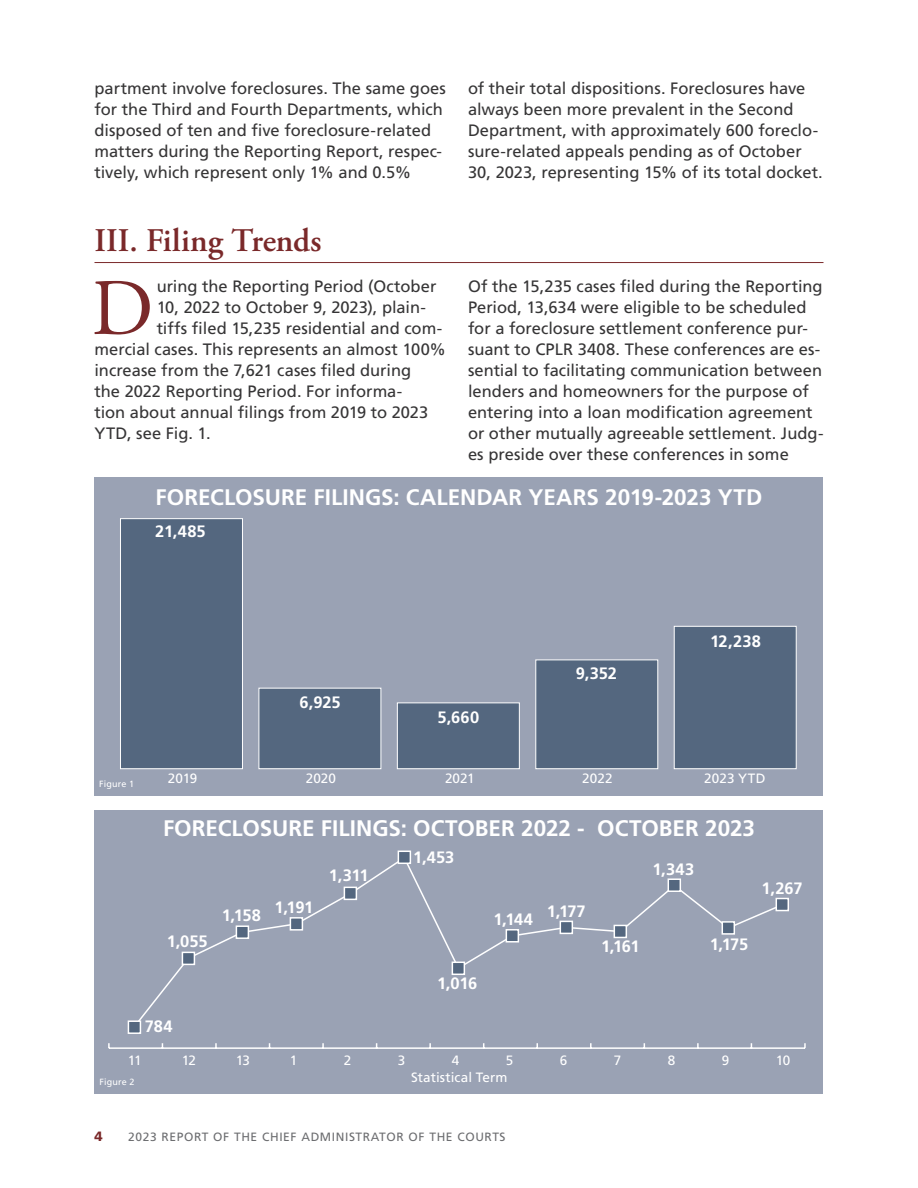
<style>
.page{position:relative;width:918px;height:1188px;background:#fff}
.page>*{position:absolute;margin:0;border:0;box-sizing:border-box;transform-origin:0 0}
.P_-_Drop{font:79.8px "Adobe Garamond Pro";color:#7a292a}
.t1{font:600 33px "Adobe Garamond Pro";color:#7a292a}
.t2{font:700 22.5px "Frutiger LT Std";color:#fff}
.P_-_Drop-2{font:16.5px/21px "Frutiger LT Std";color:#363536}
.t3{font:700 16.5px "Frutiger LT Std";letter-spacing:-.005em;color:#fff}
.t4{font:13.5px "Frutiger LT Std";letter-spacing:.005em;color:#fff}
.t5{font:900 13.5px "Frutiger LT Std";color:#7a292a}
.t6{font:12px "Frutiger LT Std";letter-spacing:.05em;color:#6c6d70}
.t7{font:9px "Frutiger LT Std";letter-spacing:.02em;color:#fff}
</style>
<div class="page">
<div style="left:94px;top:477px;width:730px;height:319px;background:#9aa2b4"></div>
<div style="left:94px;top:810px;width:730px;height:283px;background:#9aa2b4"></div>
<div style="left:120px;top:518px;width:123px;height:251px;background:#54677f;border:1px solid #fff"></div>
<div style="left:259px;top:688px;width:122px;height:81px;background:#54677f;border:1px solid #fff"></div>
<div style="left:397px;top:703px;width:123px;height:66px;background:#54677f;border:1px solid #fff"></div>
<div style="left:535px;top:660px;width:123px;height:109px;background:#54677f;border:1px solid #fff"></div>
<div style="left:674px;top:626px;width:123px;height:143px;background:#54677f;border:1px solid #fff"></div>
<hr style="left:94px;top:262px;width:730px;height:1px;background:#7a292a">
<hr style="left:109px;top:1047px;width:696px;height:2px;background:#fff">
<svg style="left:139px;top:856px;width:645px;height:173px"></svg>
<div style="left:128px;top:1020px;width:13px;height:14px;background:#54677f;border:2px solid #fff"></div>
<div style="left:182px;top:952px;width:13px;height:13px;background:#54677f;border:2px solid #fff"></div>
<div style="left:236px;top:925px;width:13px;height:14px;background:#54677f;border:2px solid #fff"></div>
<div style="left:290px;top:917px;width:13px;height:14px;background:#54677f;border:2px solid #fff"></div>
<div style="left:344px;top:887px;width:13px;height:13px;background:#54677f;border:2px solid #fff"></div>
<div style="left:398px;top:851px;width:13px;height:13px;background:#54677f;border:2px solid #fff"></div>
<div style="left:452px;top:962px;width:13px;height:13px;background:#54677f;border:2px solid #fff"></div>
<div style="left:506px;top:929px;width:13px;height:14px;background:#54677f;border:2px solid #fff"></div>
<div style="left:560px;top:921px;width:13px;height:13px;background:#54677f;border:2px solid #fff"></div>
<div style="left:614px;top:925px;width:13px;height:13px;background:#54677f;border:2px solid #fff"></div>
<div style="left:668px;top:878px;width:13px;height:14px;background:#54677f;border:2px solid #fff"></div>
<div style="left:722px;top:921px;width:13px;height:14px;background:#54677f;border:2px solid #fff"></div>
<div style="left:776px;top:898px;width:13px;height:13px;background:#54677f;border:2px solid #fff"></div>
<p class="P_-_Drop-2" style="left:94px;top:78px;width:353px">partment involve foreclosures. The same goes for the Third and Fourth Departments, which disposed of ten and five foreclosure-related matters during the Reporting Report, respec&shy;tively, which represent only 1% and 0.5%</p>
<p class="P_-_Drop-2" style="left:468px;top:78px;width:356px">of their total dispositions. Foreclosures have always been more prevalent in the Second Department, with approximately 600 foreclo&shy;sure-related appeals pending as of October 30, 2023, representing 15% of its total docket.</p>
<h1 class="t1" style="left:94px;top:222px;width:229px">III. Filing Trends</h1>
<p class="P_-_Drop" style="left:91px;top:261px;width:64px">D</p>
<p class="P_-_Drop-2" style="left:157px;top:276px;width:281px">uring the Reporting Period (October</p>
<p class="P_-_Drop-2" style="left:157px;top:297px;width:271px">10, 2022 to October 9, 2023), plain-</p>
<p class="P_-_Drop-2" style="left:157px;top:318px;width:287px">tiffs filed 15,235 residential and com-</p>
<p class="P_-_Drop-2" style="left:94px;top:339px;width:353px">mercial cases. This represents an almost 100%</p>
<p class="P_-_Drop-2" style="left:94px;top:360px;width:318px">increase from the 7,621 cases filed during</p>
<p class="P_-_Drop-2" style="left:94px;top:381px;width:309px">the 2022 Reporting Period. For informa-</p>
<p class="P_-_Drop-2" style="left:94px;top:402px;width:335px">tion about annual filings from 2019 to 2023</p>
<p class="P_-_Drop-2" style="left:94px;top:423px;width:118px">YTD, see Fig. 1.</p>
<p class="P_-_Drop-2" style="left:468px;top:276px;width:357px">Of the 15,235 cases filed during the Reporting Period, 13,634 were eligible to be scheduled for a foreclosure settlement conference pur&shy;suant to CPLR 3408. These conferences are es&shy;sential to facilitating communication between lenders and homeowners for the purpose of entering into a loan modification agreement or other mutually agreeable settlement. Judg&shy;es preside over these conferences in some</p>
<p class="t2" style="left:156px;top:484px;width:608px">FORECLOSURE FILINGS: CALENDAR YEARS 2019-2023 YTD</p>
<p class="t3" style="left:155px;top:522px;width:52px">21,485</p>
<p class="t3" style="left:300px;top:692px;width:43px">6,925</p>
<p class="t3" style="left:438px;top:708px;width:43px">5,660</p>
<p class="t3" style="left:576px;top:664px;width:43px">9,352</p>
<p class="t3" style="left:710px;top:631px;width:52px">12,238</p>
<p class="t7" style="left:99px;top:779px;width:36px">Figure 1</p>
<p class="t4" style="left:168px;top:770px;width:31px">2019</p>
<p class="t4" style="left:306px;top:770px;width:32px">2020</p>
<p class="t4" style="left:445px;top:770px;width:31px">2021</p>
<p class="t4" style="left:582px;top:770px;width:32px">2022</p>
<p class="t4" style="left:704px;top:770px;width:63px">2023 YTD</p>
<p class="t2" style="left:163px;top:815px;width:593px">FORECLOSURE FILINGS: OCTOBER 2022 - OCTOBER 2023</p>
<p class="t3" style="left:167px;top:931px;width:42px">1,055</p>
<p class="t3" style="left:222px;top:905px;width:41px">1,158</p>
<p class="t3" style="left:275px;top:897px;width:40px">1,191</p>
<p class="t3" style="left:329px;top:866px;width:41px">1,311</p>
<p class="t3" style="left:413px;top:847px;width:43px">1,453</p>
<p class="t3" style="left:493px;top:910px;width:41px">1,144</p>
<p class="t3" style="left:547px;top:901px;width:40px">1,177</p>
<p class="t3" style="left:652px;top:859px;width:43px">1,343</p>
<p class="t3" style="left:601px;top:937px;width:40px">1,161</p>
<p class="t3" style="left:710px;top:934px;width:40px">1,175</p>
<p class="t3" style="left:762px;top:878px;width:43px">1,267</p>
<p class="t3" style="left:437px;top:974px;width:42px">1,016</p>
<p class="t3" style="left:145px;top:1016px;width:29px">784</p>
<p class="t4" style="left:128px;top:1052px;width:15px">11</p>
<p class="t4" style="left:182px;top:1052px;width:16px">12</p>
<p class="t4" style="left:236px;top:1052px;width:16px">13</p>
<p class="t4" style="left:290px;top:1052px;width:9px">1</p>
<p class="t4" style="left:344px;top:1052px;width:9px">2</p>
<p class="t4" style="left:398px;top:1052px;width:9px">3</p>
<p class="t4" style="left:452px;top:1052px;width:9px">4</p>
<p class="t4" style="left:506px;top:1052px;width:9px">5</p>
<p class="t4" style="left:560px;top:1052px;width:9px">6</p>
<p class="t4" style="left:614px;top:1052px;width:9px">7</p>
<p class="t4" style="left:668px;top:1052px;width:9px">8</p>
<p class="t4" style="left:722px;top:1052px;width:9px">9</p>
<p class="t4" style="left:776px;top:1052px;width:16px">10</p>
<p class="t7" style="left:100px;top:1076px;width:36px">Figure 2</p>
<p class="t4" style="left:411px;top:1069px;width:98px">Statistical Term</p>
<p class="t5" style="left:94px;top:1128px;width:10px">4</p>
<p class="t6" style="left:128px;top:1130px;width:379px">2023 REPORT OF THE CHIEF ADMINISTRATOR OF THE COURTS</p>
</div>
